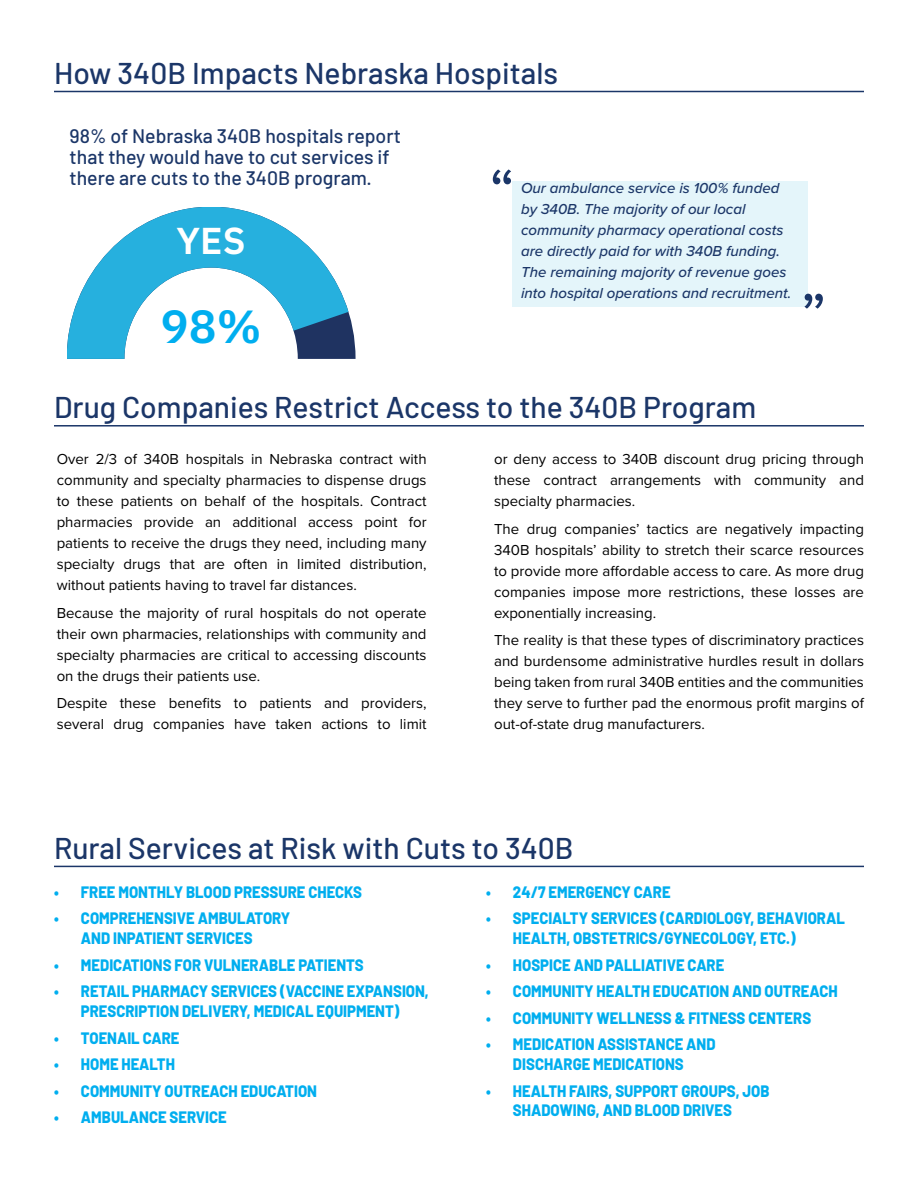
<style>
.page{position:relative;width:918px;height:1188px;background:#fff}
.page>*{position:absolute;margin:0;border:0;box-sizing:border-box;transform-origin:0 0}
.t1{font:66px "Proxima Nova";color:#1b3668}
.t2{font:600 46.5px "IBM Plex Sans";color:#00aeef}
.t3{font:600 37.5px "IBM Plex Sans";color:#fff}
.t4{font:500 30px "Barlow";color:#1b3668}
.t5{font:500 19.5px/21px "Barlow";color:#1b3668}
.t6{font:800 16.5px/19.8px "Barlow";color:#00aeef;scale:.9 1}
.t7{font:15px/21px "Proxima Nova";color:#000;text-align:justify}
.t8{font:italic 500 15px/21px "Proxima Nova";color:#1b3668}
</style>
<div class="page">
<div style="left:512px;top:181px;width:296px;height:126px;background:#e4f5fa"></div>
<hr style="left:54px;top:91px;width:810px;height:1px;background:#1b3668">
<svg style="left:348px;top:310px;width:8px;height:49px"></svg>
<svg style="left:67px;top:207px;width:281px;height:152px"></svg>
<hr style="left:54px;top:866px;width:810px;height:1px;background:#1b3668">
<hr style="left:54px;top:425px;width:810px;height:2px;background:#1b3668">
<h3 class="t4" style="left:54px;top:51px;width:506px">How 340B Impacts Nebraska Hospitals</h3>
<h3 class="t5" style="left:70px;top:124px;width:333px">98% of Nebraska 340B hospitals report that they would have to cut services if there are cuts to the 340B program.</h3>
<h3 class="t3" style="left:177px;top:211px;width:71px">YES</h3>
<h1 class="t1" style="left:489px;top:143px;width:27px">“</h1>
<p class="t8" style="left:521px;top:177px;width:272px">Our ambulance service is 100% funded by 340B. The majority of our local community pharmacy operational costs are directly paid for with 340B funding.<br>The remaining majority of revenue goes into hospital operations and recruitment.</p>
<h2 class="t2" style="left:161px;top:290px;width:102px">98%</h2>
<h1 class="t1" style="left:801px;top:267px;width:27px">”</h1>
<h3 class="t4" style="left:54px;top:386px;width:704px">Drug Companies Restrict Access to the 340B Program</h3>
<p class="t7" style="left:57px;top:448px;width:371px">Over 2/3 of 340B hospitals in Nebraska contract with community and specialty pharmacies to dispense drugs to these patients on behalf of the hospitals. Contract pharmacies provide an additional access point for patients to receive the drugs they need, including many specialty drugs that are often in limited distribution, without patients having to travel far distances.</p>
<p class="t7" style="left:57px;top:601px;width:371px">Because the majority of rural hospitals do not operate their own pharmacies, relationships with community and specialty pharmacies are critical to accessing discounts on the drugs their patients use.</p>
<p class="t7" style="left:57px;top:692px;width:371px">Despite these benefits to patients and providers, several drug companies have taken actions to limit</p>
<p class="t7" style="left:494px;top:448px;width:371px">or deny access to 340B discount drug pricing through these contract arrangements with community and specialty pharmacies.</p>
<p class="t7" style="left:494px;top:517px;width:371px">The drug companies’ tactics are negatively impacting 340B hospitals’ ability to stretch their scarce resources to provide more affordable access to care. As more drug companies impose more restrictions, these losses are exponentially increasing.</p>
<p class="t7" style="left:494px;top:629px;width:371px">The reality is that these types of discriminatory practices and burdensome administrative hurdles result in dollars being taken from rural 340B entities and the communities they serve to further pad the enormous profit margins of out-of-state drug manufacturers.</p>
<h3 class="t4" style="left:54px;top:826px;width:521px">Rural Services at Risk with Cuts to 340B</h3>
<p class="t6" style="left:54px;top:881px;width:344px">• FREE MONTHLY BLOOD PRESSURE CHECKS</p>
<p class="t6" style="left:81px;top:907px;width:234px;text-indent:-27px">• COMPREHENSIVE AMBULATORY<br>AND INPATIENT SERVICES</p>
<p class="t6" style="left:54px;top:954px;width:346px">• MEDICATIONS FOR VULNERABLE PATIENTS</p>
<p class="t6" style="left:54px;top:980px;width:418px;text-align:center">• RETAIL PHARMACY SERVICES (VACCINE EXPANSION,<br>PRESCRIPTION DELIVERY, MEDICAL EQUIPMENT)</p>
<p class="t6" style="left:54px;top:1027px;width:141px">• TOENAIL CARE</p>
<p class="t6" style="left:54px;top:1053px;width:136px">• HOME HEALTH</p>
<p class="t6" style="left:54px;top:1080px;width:294px">• COMMUNITY OUTREACH EDUCATION</p>
<p class="t6" style="left:54px;top:1106px;width:194px">• AMBULANCE SERVICE</p>
<p class="t6" style="left:486px;top:881px;width:207px">• 24/7 EMERGENCY CARE</p>
<p class="t6" style="left:513px;top:907px;width:370px;text-indent:-27px">• SPECIALTY SERVICES (CARDIOLOGY, BEHAVIORAL<br>HEALTH, OBSTETRICS/GYNECOLOGY, ETC.)</p>
<p class="t6" style="left:486px;top:954px;width:266px">• HOSPICE AND PALLIATIVE CARE</p>
<p class="t6" style="left:486px;top:980px;width:392px">• COMMUNITY HEALTH EDUCATION AND OUTREACH</p>
<p class="t6" style="left:486px;top:1007px;width:363px">• COMMUNITY WELLNESS &amp; FITNESS CENTERS</p>
<p class="t6" style="left:486px;top:1033px;width:257px;text-align:center">• MEDICATION ASSISTANCE AND<br>DISCHARGE MEDICATIONS</p>
<p class="t6" style="left:513px;top:1080px;width:287px;text-indent:-27px">• HEALTH FAIRS, SUPPORT GROUPS, JOB<br>SHADOWING, AND BLOOD DRIVES</p>
</div>
